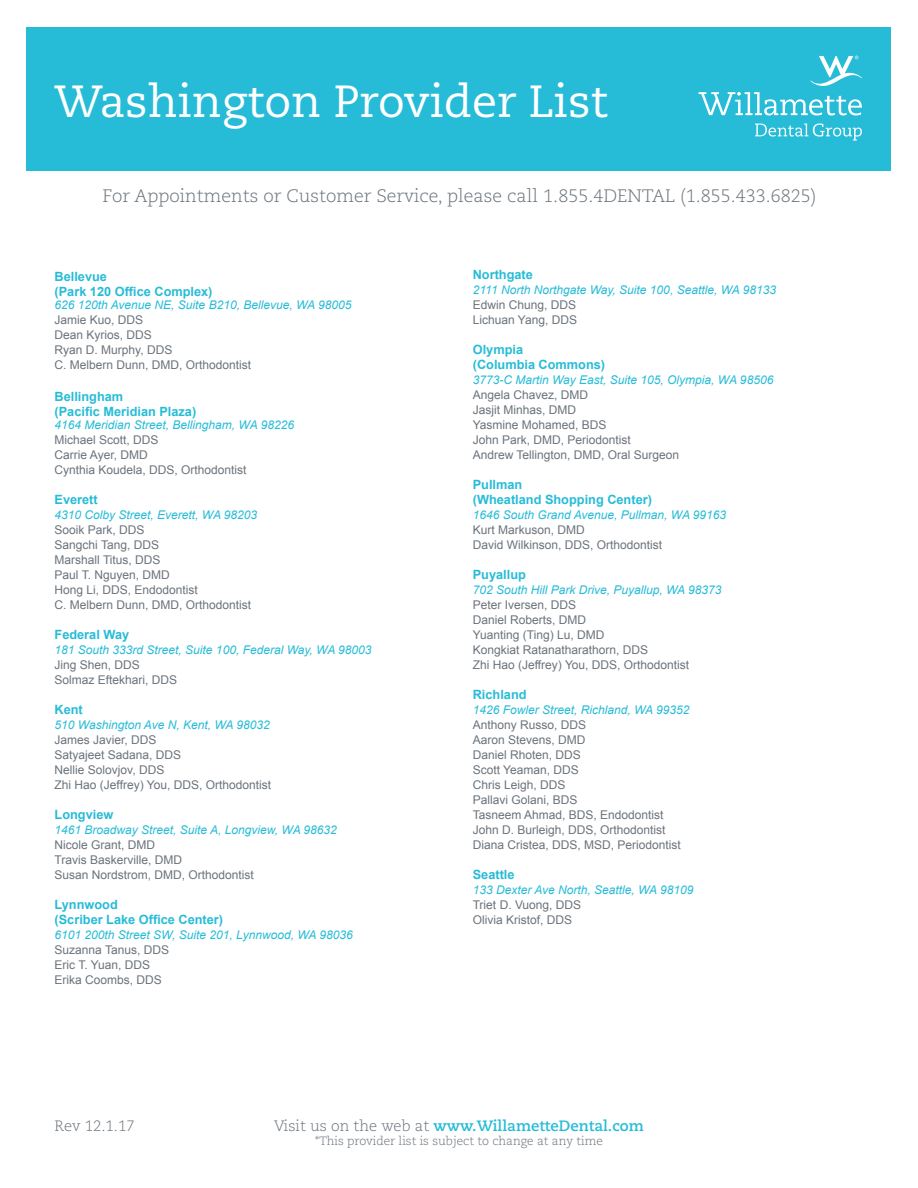
<style>
.page{position:relative;width:918px;height:1188px;background:#fff}
.page>*{position:absolute;margin:0;border:0;box-sizing:border-box;transform-origin:0 0}
.t1{font:45px "Caecilia LT Std";color:#fff}
.t2{font:300 18px "Caecilia LT Std";color:#6a737b}
.t3{font:700 15px "Caecilia LT Std";color:#26bcd7}
.t4{font:300 15px "Caecilia LT Std";color:#6a737b}
.t5{font:700 12.75px "Arial";color:#26bcd7}
.t6{font:12px "Arial";color:#6a737b}
.t7{font:italic 12px "Arial";color:#26bcd7}
.t8{font:300 12px "Caecilia LT Std";color:#6a737b}
.s1{font-weight:300;color:#6a737b}
</style>
<div class="page">
<div style="left:27px;top:27px;width:864px;height:144px;background:#26bcd7"></div>
<svg style="left:699px;top:92px;width:163px;height:23px"></svg>
<svg style="left:755px;top:123px;width:107px;height:18px"></svg>
<svg style="left:810px;top:56px;width:52px;height:30px"></svg>
<p class="t1" style="left:55px;top:75px;width:555px">Washington Provider List</p>
<p class="t2" style="left:103px;top:185px;width:715px">For Appointments or Customer Service, please call 1.855.4DENTAL (1.855.433.6825)</p>
<p class="t5" style="left:55px;top:268px;width:54px">Bellevue</p>
<p class="t5" style="left:55px;top:283px;width:160px">(Park 120 Office Complex)</p>
<p class="t7" style="left:55px;top:297px;width:298px">626 120th Avenue NE, Suite B210, Bellevue, WA 98005</p>
<p class="t6" style="left:55px;top:312px;width:90px">Jamie Kuo, DDS</p>
<p class="t6" style="left:55px;top:327px;width:99px">Dean Kyrios, DDS</p>
<p class="t6" style="left:55px;top:342px;width:119px">Ryan D. Murphy, DDS</p>
<p class="t6" style="left:55px;top:357px;width:198px">C. Melbern Dunn, DMD, Orthodontist</p>
<p class="t5" style="left:55px;top:388px;width:70px">Bellingham</p>
<p class="t5" style="left:55px;top:403px;width:143px">(Pacific Meridian Plaza)</p>
<p class="t7" style="left:55px;top:417px;width:241px">4164 Meridian Street, Bellingham, WA 98226</p>
<p class="t6" style="left:55px;top:432px;width:106px">Michael Scott, DDS</p>
<p class="t6" style="left:55px;top:447px;width:95px">Carrie Ayer, DMD</p>
<p class="t6" style="left:55px;top:462px;width:194px">Cynthia Koudela, DDS, Orthodontist</p>
<p class="t5" style="left:55px;top:491px;width:45px">Everett</p>
<p class="t7" style="left:55px;top:507px;width:204px">4310 Colby Street, Everett, WA 98203</p>
<p class="t6" style="left:55px;top:522px;width:92px">Sooik Park, DDS</p>
<p class="t6" style="left:55px;top:537px;width:106px">Sangchi Tang, DDS</p>
<p class="t6" style="left:55px;top:552px;width:108px">Marshall Titus, DDS</p>
<p class="t6" style="left:55px;top:567px;width:117px">Paul T. Nguyen, DMD</p>
<p class="t6" style="left:55px;top:582px;width:145px">Hong Li, DDS, Endodontist</p>
<p class="t6" style="left:55px;top:597px;width:198px">C. Melbern Dunn, DMD, Orthodontist</p>
<p class="t5" style="left:55px;top:626px;width:76px">Federal Way</p>
<p class="t7" style="left:55px;top:642px;width:319px">181 South 333rd Street, Suite 100, Federal Way, WA 98003</p>
<p class="t6" style="left:55px;top:657px;width:87px">Jing Shen, DDS</p>
<p class="t6" style="left:55px;top:672px;width:124px">Solmaz Eftekhari, DDS</p>
<p class="t5" style="left:55px;top:701px;width:30px">Kent</p>
<p class="t7" style="left:55px;top:717px;width:217px">510 Washington Ave N, Kent, WA 98032</p>
<p class="t6" style="left:55px;top:732px;width:104px">James Javier, DDS</p>
<p class="t6" style="left:55px;top:747px;width:128px">Satyajeet Sadana, DDS</p>
<p class="t6" style="left:55px;top:762px;width:111px">Nellie Solovjov, DDS</p>
<p class="t6" style="left:55px;top:777px;width:218px">Zhi Hao (Jeffrey) You, DDS, Orthodontist</p>
<p class="t5" style="left:55px;top:806px;width:60px">Longview</p>
<p class="t7" style="left:55px;top:822px;width:284px">1461 Broadway Street, Suite A, Longview, WA 98632</p>
<p class="t6" style="left:55px;top:837px;width:102px">Nicole Grant, DMD</p>
<p class="t6" style="left:55px;top:852px;width:129px">Travis Baskerville, DMD</p>
<p class="t6" style="left:55px;top:867px;width:201px">Susan Nordstrom, DMD, Orthodontist</p>
<p class="t5" style="left:55px;top:896px;width:65px">Lynnwood</p>
<p class="t5" style="left:55px;top:911px;width:170px">(Scriber Lake Office Center)</p>
<p class="t7" style="left:55px;top:927px;width:300px">6101 200th Street SW, Suite 201, Lynnwood, WA 98036</p>
<p class="t6" style="left:55px;top:942px;width:116px">Suzanna Tanus, DDS</p>
<p class="t6" style="left:55px;top:957px;width:97px">Eric T. Yuan, DDS</p>
<p class="t6" style="left:55px;top:972px;width:109px">Erika Coombs, DDS</p>
<p class="t5" style="left:473px;top:266px;width:62px">Northgate</p>
<p class="t7" style="left:473px;top:282px;width:305px">2111 North Northgate Way, Suite 100, Seattle, WA 98133</p>
<p class="t6" style="left:473px;top:297px;width:105px">Edwin Chung, DDS</p>
<p class="t6" style="left:473px;top:312px;width:106px">Lichuan Yang, DDS</p>
<p class="t5" style="left:473px;top:341px;width:52px">Olympia</p>
<p class="t5" style="left:473px;top:356px;width:134px">(Columbia Commons)</p>
<p class="t7" style="left:473px;top:372px;width:302px">3773-C Martin Way East, Suite 105, Olympia, WA 98506</p>
<p class="t6" style="left:473px;top:387px;width:117px">Angela Chavez, DMD</p>
<p class="t6" style="left:473px;top:402px;width:105px">Jasjit Minhas, DMD</p>
<p class="t6" style="left:473px;top:417px;width:135px">Yasmine Mohamed, BDS</p>
<p class="t6" style="left:473px;top:432px;width:160px">John Park, DMD, Periodontist</p>
<p class="t6" style="left:473px;top:447px;width:208px">Andrew Tellington, DMD, Oral Surgeon</p>
<p class="t5" style="left:473px;top:476px;width:51px">Pullman</p>
<p class="t5" style="left:473px;top:491px;width:181px">(Wheatland Shopping Center)</p>
<p class="t7" style="left:473px;top:507px;width:255px">1646 South Grand Avenue, Pullman, WA 99163</p>
<p class="t6" style="left:473px;top:522px;width:114px">Kurt Markuson, DMD</p>
<p class="t6" style="left:473px;top:537px;width:191px">David Wilkinson, DDS, Orthodontist</p>
<p class="t5" style="left:473px;top:566px;width:55px">Puyallup</p>
<p class="t7" style="left:473px;top:582px;width:250px">702 South Hill Park Drive, Puyallup, WA 98373</p>
<p class="t6" style="left:473px;top:597px;width:105px">Peter Iversen, DDS</p>
<p class="t6" style="left:473px;top:612px;width:115px">Daniel Roberts, DMD</p>
<p class="t6" style="left:473px;top:627px;width:133px">Yuanting (Ting) Lu, DMD</p>
<p class="t6" style="left:473px;top:642px;width:177px">Kongkiat Ratanatharathorn, DDS</p>
<p class="t6" style="left:473px;top:657px;width:218px">Zhi Hao (Jeffrey) You, DDS, Orthodontist</p>
<p class="t5" style="left:473px;top:686px;width:55px">Richland</p>
<p class="t7" style="left:473px;top:702px;width:218px">1426 Fowler Street, Richland, WA 99352</p>
<p class="t6" style="left:473px;top:717px;width:115px">Anthony Russo, DDS</p>
<p class="t6" style="left:473px;top:732px;width:114px">Aaron Stevens, DMD</p>
<p class="t6" style="left:473px;top:747px;width:110px">Daniel Rhoten, DDS</p>
<p class="t6" style="left:473px;top:762px;width:108px">Scott Yeaman, DDS</p>
<p class="t6" style="left:473px;top:777px;width:94px">Chris Leigh, DDS</p>
<p class="t6" style="left:473px;top:792px;width:106px">Pallavi Golani, BDS</p>
<p class="t6" style="left:473px;top:807px;width:192px">Tasneem Ahmad, BDS, Endodontist</p>
<p class="t6" style="left:473px;top:822px;width:194px">John D. Burleigh, DDS, Orthodontist</p>
<p class="t6" style="left:473px;top:837px;width:210px">Diana Cristea, DDS, MSD, Periodontist</p>
<p class="t5" style="left:473px;top:866px;width:43px">Seattle</p>
<p class="t7" style="left:473px;top:882px;width:222px">133 Dexter Ave North, Seattle, WA 98109</p>
<p class="t6" style="left:473px;top:897px;width:110px">Triet D. Vuong, DDS</p>
<p class="t6" style="left:473px;top:912px;width:101px">Olivia Kristof, DDS</p>
<p class="t4" style="left:55px;top:1117px;width:82px">Rev 12.1.17</p>
<p class="t3" style="left:274px;top:1116px;width:371px"><span class="s1">Visit us on the web at</span> www.WillametteDental.com</p>
<p class="t8" style="left:315px;top:1134px;width:289px">*This provider list is subject to change at any time</p>
</div>
